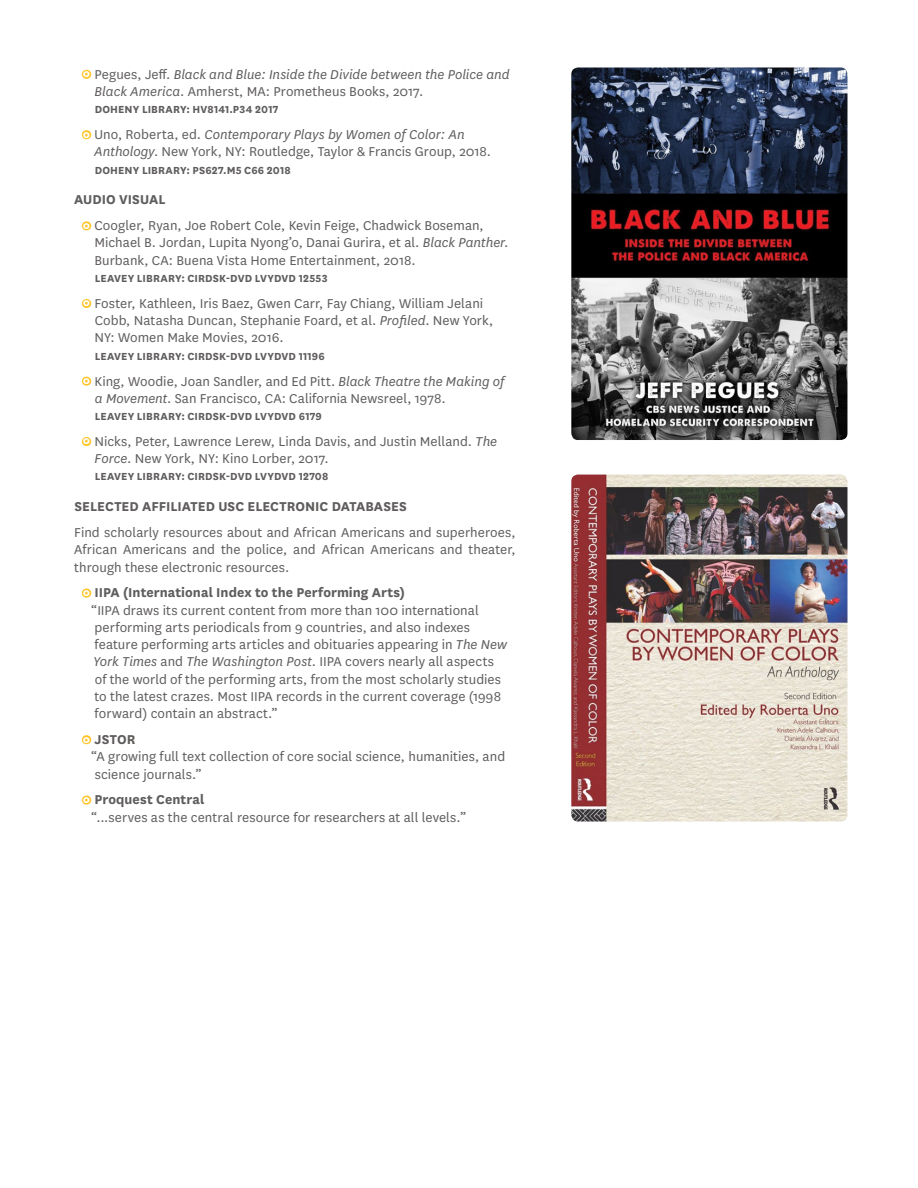
<style>
.page{position:relative;width:918px;height:1188px;background:#fff}
.page>*{position:absolute;margin:0;border:0;box-sizing:border-box;transform-origin:0 0}
.t1{font:15px/17.2px "National";letter-spacing:.005em;color:#5f5c5c}
.t2{font:italic 15px/17.2px "National";color:#5f5c5c}
.t3{font:700 15px "National";letter-spacing:.005em;color:#5f5c5c}
.t4{font:700 12px "National";letter-spacing:.01em;color:#5f5c5c}
.s1{font-family:"Neutraface Text";font-weight:700;font-style:normal;font-size:13.5px;color:#fff}
.s2{font-style:normal}
.s3{font-family:"Neutraface Text";font-weight:700;font-size:13.5px;color:#fff}
.s4{font-style:italic}
.s5{font-weight:700}
</style>
<div class="page">
<svg style="left:81px;top:69px;width:11px;height:10px"></svg>
<svg style="left:81px;top:130px;width:11px;height:10px"></svg>
<svg style="left:81px;top:221px;width:11px;height:10px"></svg>
<svg style="left:81px;top:299px;width:11px;height:9px"></svg>
<svg style="left:81px;top:376px;width:11px;height:10px"></svg>
<svg style="left:81px;top:437px;width:11px;height:9px"></svg>
<svg style="left:81px;top:588px;width:11px;height:10px"></svg>
<svg style="left:81px;top:735px;width:11px;height:10px"></svg>
<svg style="left:81px;top:795px;width:11px;height:10px"></svg>
<img style="left:571px;top:68px;width:276px;height:372px">
<img style="left:571px;top:475px;width:276px;height:347px">
<p class="t2" style="left:95px;top:65px;width:417px;text-indent:-12px"><span class="s1">o</span> <span class="s2">Pegues, Jeff.</span> Black and Blue: Inside the Divide between the Police and<br>Black America<span class="s2">. Amherst, MA: Prometheus Books, 2017.</span></p>
<p class="t4" style="left:95px;top:101px;width:185px">DOHENY LIBRARY: HV8141.P34 2017</p>
<p class="t1" style="left:94px;top:125px;width:399px;text-indent:-11px"><span class="s3">o</span> Uno, Roberta, ed. <span class="s4">Contemporary Plays by Women of Color: An<br>Anthology</span>. New York, NY: Routledge, Taylor &amp; Francis Group, 2018.</p>
<p class="t4" style="left:95px;top:161px;width:197px">DOHENY LIBRARY: PS627.M5 C66 2018</p>
<p class="t1" style="left:83px;top:186px;width:402px;line-height:26px;text-indent:-9px"><span class="s5">AUDIO VISUAL<br></span><span class="s3">o</span> Coogler, Ryan, Joe Robert Cole, Kevin Feige, Chadwick Boseman,</p>
<p class="t1" style="left:94px;top:234px;width:416px">Michael B. Jordan, Lupita Nyong’o, Danai Gurira, et al. <span class="s4">Black Panther</span>.<br>Burbank, CA: Buena Vista Home Entertainment, 2018.</p>
<p class="t4" style="left:95px;top:270px;width:234px">LEAVEY LIBRARY: CIRDSK-DVD LVYDVD 12553</p>
<p class="t1" style="left:94px;top:294px;width:400px;text-indent:-12px"><span class="s3">o</span> Foster, Kathleen, Iris Baez, Gwen Carr, Fay Chiang, William Jelani<br>Cobb, Natasha Duncan, Stephanie Foard, et al. <span class="s4">Profiled</span>. New York,<br>NY: Women Make Movies, 2016.</p>
<p class="t4" style="left:95px;top:347px;width:231px">LEAVEY LIBRARY: CIRDSK-DVD LVYDVD 11196</p>
<p class="t1" style="left:95px;top:372px;width:411px;text-indent:-12px"><span class="s3">o</span> King, Woodie, Joan Sandler, and Ed Pitt. <span class="s4">Black Theatre the Making of a Movement</span>. San Francisco, CA: California Newsreel, 1978.</p>
<p class="t4" style="left:95px;top:408px;width:229px">LEAVEY LIBRARY: CIRDSK-DVD LVYDVD 6179</p>
<p class="t1" style="left:95px;top:432px;width:404px;text-indent:-12px"><span class="s3">o</span> Nicks, Peter, Lawrence Lerew, Linda Davis, and Justin Melland. <span class="s4">The<br>Force</span>. New York, NY: Kino Lorber, 2017.</p>
<p class="t4" style="left:95px;top:468px;width:235px">LEAVEY LIBRARY: CIRDSK-DVD LVYDVD 12708</p>
<p class="t3" style="left:75px;top:496px;width:334px">SELECTED AFFILIATED USC ELECTRONIC DATABASES</p>
<p class="t1" style="left:74px;top:523px;width:443px;text-align:justify">Find scholarly resources about and African Americans and superheroes, African Americans and the police, and African Americans and theater, through these electronic resources.</p>
<p class="t1" style="left:91px;top:584px;width:417px;text-indent:-8px"><span class="s3">o</span> <span class="s5">IIPA (International Index to the Performing Arts)<br></span>“IIPA draws its current content from more than 100 international performing arts periodicals from 9 countries, and also indexes feature performing arts articles and obituaries appearing in <span class="s4">The New York Times</span> and <span class="s4">The Washington Post</span>. IIPA covers nearly all aspects of the world of the performing arts, from the most scholarly studies to the latest crazes. Most IIPA records in the current coverage (1998 forward) contain an abstract.”</p>
<p class="t1" style="left:91px;top:730px;width:415px;text-indent:-8px"><span class="s3">o</span> <span class="s5">JSTOR<br></span>“A growing full text collection of core social science, humanities, and science journals.”</p>
<p class="t1" style="left:91px;top:791px;width:376px;text-indent:-8px"><span class="s3">o</span> <span class="s5">Proquest Central<br></span>“...serves as the central resource for researchers at all levels.”</p>
</div>
